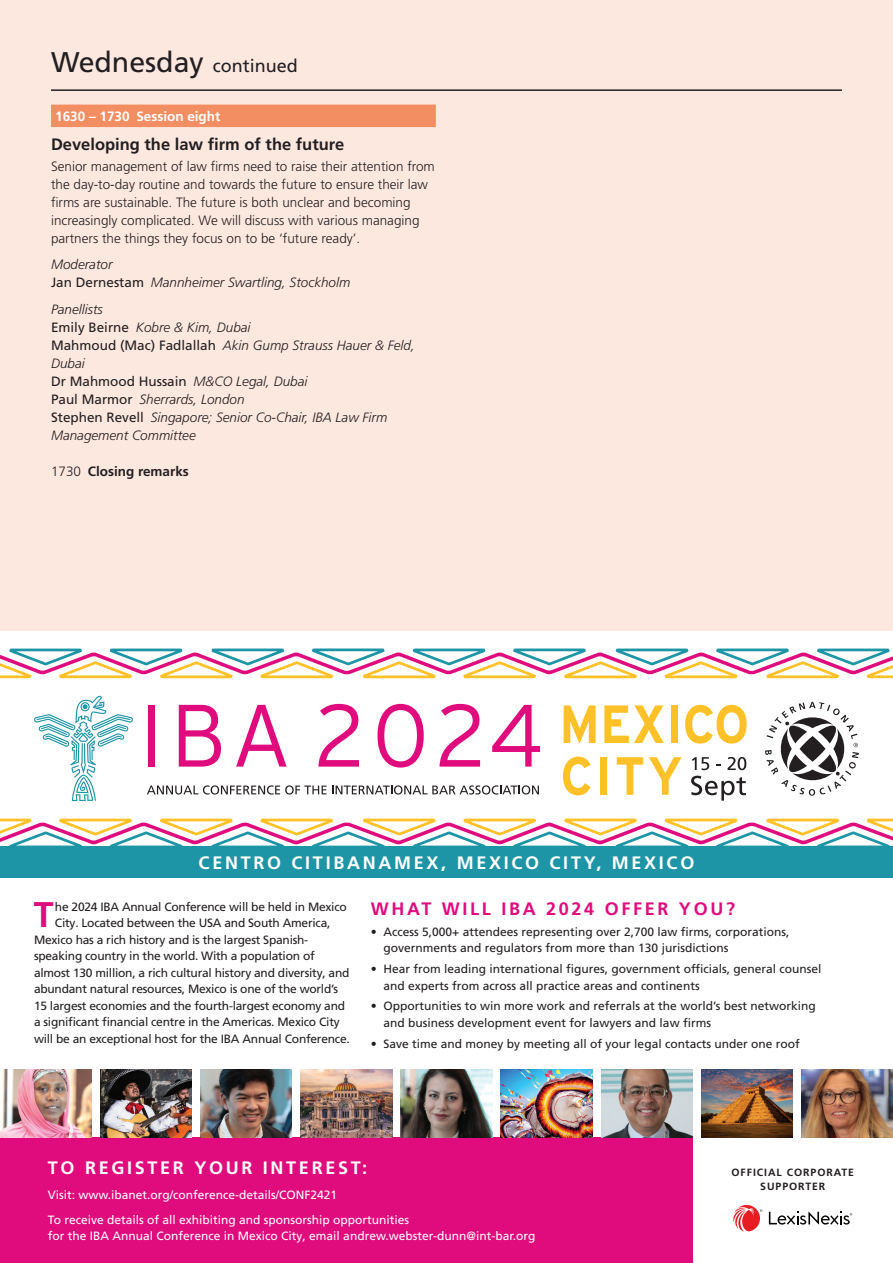
<style>
.page{position:relative;width:893px;height:1263px;background:#fff}
.page>*{position:absolute;margin:0;border:0;box-sizing:border-box;transform-origin:0 0}
.t1{font:700 35.7px "Frutiger LT Pro";color:#e00b7c}
.Body_copy{font:28.5px "Frutiger LT Pro";color:#231f20}
.t2{font:700 18px "Frutiger LT Pro";letter-spacing:.15em;color:#fff}
.t3{font:700 18px "Frutiger LT Pro";letter-spacing:.15em;color:#e00b7c}
.Session_title{font:700 16.5px "Frutiger LT Pro";color:#231f20}
.Body_copy-2{font:300 13.5px/18px "Frutiger LT Pro";color:#231f20}
.Body_name_title{font:italic 300 13.5px/18px "Frutiger LT Pro";color:#231f20}
.Body_name_title-2{font:13.5px "Frutiger LT Pro";color:#231f20}
.Body_copy_highlighted{font:700 13.5px "Frutiger LT Pro";color:#fff}
.Speakers_Moderators{font:italic 300 13.5px "Frutiger LT Pro";color:#231f20}
.Body_copy-3{font:700 13.5px "Frutiger LT Pro";color:#231f20}
.t4{font:12px "Frutiger LT Pro";letter-spacing:-.02em;color:#231f20}
.t5{font:12px/16.5px "Frutiger LT Pro";color:#231f20}
.t6{font:12px/25px "Frutiger LT Pro";color:#fff}
.t7{font:700 10.5px/14.2px "Frutiger LT Pro";letter-spacing:.09em;color:#231f20;text-align:center}
.s1{font-size:18px}
.s2{font-weight:400;font-style:normal}
.s3{font-weight:300;font-style:italic}
.s4{font-weight:300}
</style>
<div class="page">
<div style="left:0;top:0;width:893px;height:630px;background:#fde8e0"></div>
<div style="left:51px;top:105px;width:385px;height:22px;background:#f38e62"></div>
<div style="left:0;top:1137px;width:693px;height:126px;background:#e00b7c"></div>
<div style="left:0;top:846px;width:893px;height:32px;background:#1e95a6"></div>
<img style="left:801px;top:1069px;width:92px;height:68px">
<img style="left:300px;top:1069px;width:92px;height:68px">
<img style="left:100px;top:1069px;width:92px;height:68px">
<img style="left:701px;top:1069px;width:92px;height:68px">
<img style="left:501px;top:1069px;width:91px;height:68px">
<img style="left:601px;top:1069px;width:92px;height:68px">
<img style="left:0;top:1069px;width:92px;height:68px">
<img style="left:200px;top:1069px;width:92px;height:68px">
<img style="left:401px;top:1069px;width:91px;height:68px">
<svg style="left:0;top:818px;width:893px;height:28px"></svg>
<div style="left:148px;top:705px;width:7px;height:62px;background:#e00b7c"></div>
<svg style="left:179px;top:705px;width:42px;height:62px"></svg>
<svg style="left:236px;top:705px;width:51px;height:62px"></svg>
<svg style="left:318px;top:704px;width:41px;height:63px"></svg>
<svg style="left:377px;top:704px;width:47px;height:63px"></svg>
<svg style="left:439px;top:704px;width:41px;height:63px"></svg>
<svg style="left:492px;top:705px;width:48px;height:62px"></svg>
<svg style="left:564px;top:705px;width:32px;height:39px"></svg>
<svg style="left:604px;top:705px;width:60px;height:38px"></svg>
<div style="left:671px;top:705px;width:7px;height:38px;background:#fec127"></div>
<svg style="left:685px;top:705px;width:62px;height:39px"></svg>
<svg style="left:563px;top:757px;width:28px;height:38px"></svg>
<div style="left:600px;top:757px;width:7px;height:38px;background:#fec127"></div>
<svg style="left:617px;top:757px;width:26px;height:38px"></svg>
<svg style="left:649px;top:757px;width:33px;height:38px"></svg>
<svg style="left:765px;top:702px;width:94px;height:94px"></svg>
<svg style="left:34px;top:696px;width:99px;height:105px"></svg>
<svg style="left:692px;top:757px;width:17px;height:13px"></svg>
<svg style="left:728px;top:757px;width:18px;height:13px"></svg>
<svg style="left:691px;top:776px;width:55px;height:25px"></svg>
<svg style="left:147px;top:785px;width:392px;height:9px"></svg>
<svg style="left:0;top:648px;width:893px;height:31px"></svg>
<svg style="left:769px;top:1212px;width:83px;height:12px"></svg>
<svg style="left:733px;top:1204px;width:29px;height:28px"></svg>
<hr style="left:51px;top:89px;width:791px;height:2px;background:#231f20">
<p class="Body_copy" style="left:51px;top:46px;width:248px">Wednesday <span class="s1">continued</span></p>
<p class="Body_copy_highlighted" style="left:55px;top:108px;width:167px">1630 – 1730 Session eight</p>
<p class="Session_title" style="left:51px;top:134px;width:295px">Developing the law firm of the future</p>
<p class="Body_copy-2" style="left:51px;top:157px;width:385px">Senior management of law firms need to raise their attention from the day-to-day routine and towards the future to ensure their law firms are sustainable. The future is both unclear and becoming increasingly complicated. We will discuss with various managing partners the things they focus on to be ‘future ready’.</p>
<p class="Speakers_Moderators" style="left:51px;top:257px;width:63px">Moderator</p>
<p class="Body_name_title" style="left:51px;top:274px;width:301px"><span class="s2">Jan Dernestam</span> Mannheimer Swartling, Stockholm</p>
<p class="Speakers_Moderators" style="left:51px;top:301px;width:53px">Panellists</p>
<p class="Body_name_title" style="left:51px;top:318px;width:201px"><span class="s2">Emily Beirne</span> Kobre &amp; Kim, Dubai</p>
<p class="Body_name_title" style="left:51px;top:336px;width:365px"><span class="s2">Mahmoud (Mac) Fadlallah</span> Akin Gump Strauss Hauer &amp; Feld,<br>Dubai</p>
<p class="Body_name_title-2" style="left:51px;top:373px;width:258px">Dr Mahmood Hussain <span class="s3">M&amp;CO Legal, Dubai</span></p>
<p class="Body_name_title" style="left:51px;top:390px;width:195px"><span class="s2">Paul Marmor</span> Sherrards, London</p>
<p class="Body_name_title" style="left:51px;top:408px;width:338px"><span class="s2">Stephen Revell</span> Singapore; Senior Co-Chair, IBA Law Firm<br>Management Committee</p>
<p class="Body_copy-3" style="left:51px;top:463px;width:139px"><span class="s4">1730</span> Closing remarks</p>
<h3 class="t2" style="left:199px;top:852px;width:497px">CENTRO CITIBANAMEX, MEXICO CITY, MEXICO</h3>
<h3 class="t3" style="left:371px;top:898px;width:366px">WHAT WILL IBA 2024 OFFER YOU?</h3>
<p class="t5" style="left:384px;top:923px;width:407px;text-indent:-13px">• Access 5,000+ attendees representing over 2,700 law firms, corporations, governments and regulators from more than 130 jurisdictions</p>
<p class="t5" style="left:384px;top:961px;width:439px;text-indent:-13px">• Hear from leading international figures, government officials, general counsel and experts from across all practice areas and continents</p>
<p class="t5" style="left:384px;top:998px;width:434px;text-indent:-13px">• Opportunities to win more work and referrals at the world’s best networking and business development event for lawyers and law firms</p>
<p class="t5" style="left:371px;top:1035px;width:430px">• Save time and money by meeting all of your legal contacts under one roof</p>
<h1 class="t1" style="left:34px;top:893px;width:21px">T</h1>
<p class="t4" style="left:55px;top:899px;width:293px">he 2024 IBA Annual Conference will be held in Mexico</p>
<p class="t4" style="left:55px;top:916px;width:277px">City. Located between the USA and South America,</p>
<p class="t4" style="left:34px;top:932px;width:276px">Mexico has a rich history and is the largest Spanish-</p>
<p class="t4" style="left:34px;top:949px;width:282px">speaking country in the world. With a population of</p>
<p class="t4" style="left:34px;top:965px;width:317px">almost 130 million, a rich cultural history and diversity, and</p>
<p class="t4" style="left:34px;top:982px;width:306px">abundant natural resources, Mexico is one of the world’s</p>
<p class="t4" style="left:34px;top:998px;width:313px">15 largest economies and the fourth-largest economy and</p>
<p class="t4" style="left:34px;top:1015px;width:307px">a significant financial centre in the Americas. Mexico City</p>
<p class="t4" style="left:34px;top:1031px;width:317px">will be an exceptional host for the IBA Annual Conference.</p>
<h3 class="t2" style="left:48px;top:1157px;width:321px">TO REGISTER YOUR INTEREST:</h3>
<p class="t6" style="left:48px;top:1182px;width:363px">Visit: www.ibanet.org/conference-details/CONF2421<br>To receive details of all exhibiting and sponsorship opportunities</p>
<p class="t6" style="left:48px;top:1223px;width:489px">for the IBA Annual Conference in Mexico City, email andrew.webster-dunn@int-bar.org</p>
<p class="t7" style="left:731px;top:1165px;width:124px">OFFICIAL CORPORATE<br>SUPPORTER</p>
</div>
